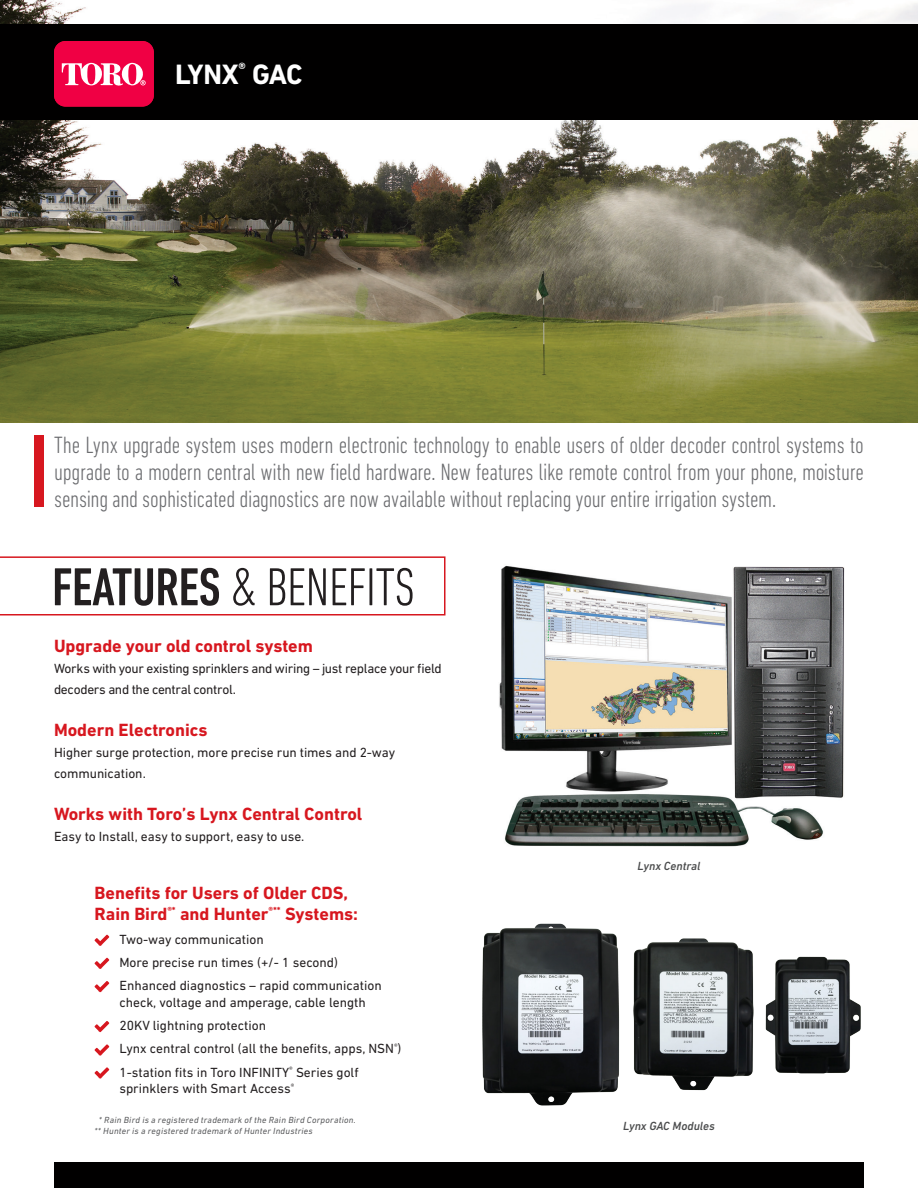
<style>
.page{position:relative;width:918px;height:1188px;background:#fff}
.page>*{position:absolute;margin:0;border:0;box-sizing:border-box;transform-origin:0 0}
.t1{font:300 condensed 54.3px "DIN Next LT Pro";letter-spacing:-.01em;color:#231f20}
.t2{font:700 28.5px "DIN Next LT Pro";letter-spacing:-.04em;color:#fff}
.t3{font:300 condensed 24px/27px "DIN Next LT Pro";letter-spacing:-.015em;color:#6c6d70;text-align:justify}
.t4{font:700 18px "DIN Next LT Pro";color:#d7171f}
.t5{font:13.5px/16.5px "DIN Next LT Pro";color:#231f20}
.t6{font:13.5px/21px "DIN Next LT Pro";letter-spacing:-.025em;color:#231f20}
.t7{font:italic 500 12px "DIN Next LT Pro";color:#4b4c4d}
.t8{font:italic 9px "DIN Next LT Pro";letter-spacing:.025em;color:#57585a}
.s1{font-weight:500}
</style>
<div class="page">
<img style="left:0;top:0;width:918px;height:423px">
<div style="left:0;top:25px;width:918px;height:95px;background:#010000"></div>
<div style="left:54px;top:41px;width:100px;height:66px;background:#f00044;border-radius:12px"></div>
<svg style="left:62px;top:63px;width:84px;height:23px"></svg>
<div style="left:34px;top:435px;width:10px;height:72px;background:#d7171f"></div>
<svg style="left:0;top:556px;width:446px;height:60px"></svg>
<div style="left:54px;top:1162px;width:810px;height:26px;background:#010000"></div>
<img style="left:482px;top:923px;width:379px;height:183px">
<img style="left:499px;top:565px;width:346px;height:282px">
<svg style="left:95px;top:935px;width:14px;height:11px"></svg>
<svg style="left:95px;top:958px;width:14px;height:11px"></svg>
<svg style="left:95px;top:981px;width:14px;height:11px"></svg>
<svg style="left:95px;top:1021px;width:14px;height:11px"></svg>
<svg style="left:95px;top:1044px;width:14px;height:12px"></svg>
<svg style="left:95px;top:1067px;width:14px;height:12px"></svg>
<p class="t2" style="left:175px;top:57px;width:129px">LYNX<sup>®</sup> GAC</p>
<p class="t3" style="left:54px;top:431px;width:811px">The Lynx upgrade system uses modern electronic technology to enable users of older decoder control systems to upgrade to a modern central with new field hardware. New features like remote control from your phone, moisture sensing and sophisticated diagnostics are now available without replacing your entire irrigation system.</p>
<p class="t1" style="left:52px;top:556px;width:364px"><span class="s1">FEATURES</span> &amp; BENEFITS</p>
<p class="t4" style="left:54px;top:636px;width:260px">Upgrade your old control system</p>
<p class="t6" style="left:54px;top:658px;width:389px">Works with your existing sprinklers and wiring – just replace your field decoders and the central control.</p>
<p class="t4" style="left:54px;top:720px;width:155px">Modern Electronics</p>
<p class="t5" style="left:54px;top:742px;width:343px;line-height:21px">Higher surge protection, more precise run times and 2-way communication.</p>
<p class="t4" style="left:54px;top:804px;width:310px">Works with Toro’s Lynx Central Control</p>
<p class="t5" style="left:54px;top:828px;width:252px">Easy to Install, easy to support, easy to use.</p>
<p class="t4" style="left:95px;top:882px;width:255px">Benefits for Users of Older CDS,</p>
<p class="t4" style="left:95px;top:903px;width:265px">Rain Bird<sup>®*</sup> and Hunter<sup>®**</sup> Systems:</p>
<p class="t5" style="left:119px;top:931px;width:146px">Two-way communication</p>
<p class="t5" style="left:119px;top:954px;width:220px">More precise run times (+/- 1 second)</p>
<p class="t5" style="left:119px;top:977px;width:264px">Enhanced diagnostics – rapid communication check, voltage and amperage, cable length</p>
<p class="t5" style="left:119px;top:1017px;width:148px">20KV lightning protection</p>
<p class="t5" style="left:119px;top:1040px;width:284px">Lynx central control (all the benefits, apps, NSN<sup>®</sup>)</p>
<p class="t5" style="left:119px;top:1064px;width:241px">1-station fits in Toro INFINITY<sup>®</sup> Series golf sprinklers with Smart Access<sup>®</sup></p>
<p class="t8" style="left:99px;top:1115px;width:258px">* Rain Bird is a registered trademark of the Rain Bird Corporation.</p>
<p class="t8" style="left:95px;top:1126px;width:220px">** Hunter is a registered trademark of Hunter Industries</p>
<p class="t7" style="left:638px;top:859px;width:64px">Lynx Central</p>
<p class="t7" style="left:623px;top:1119px;width:93px">Lynx GAC Modules</p>
</div>
